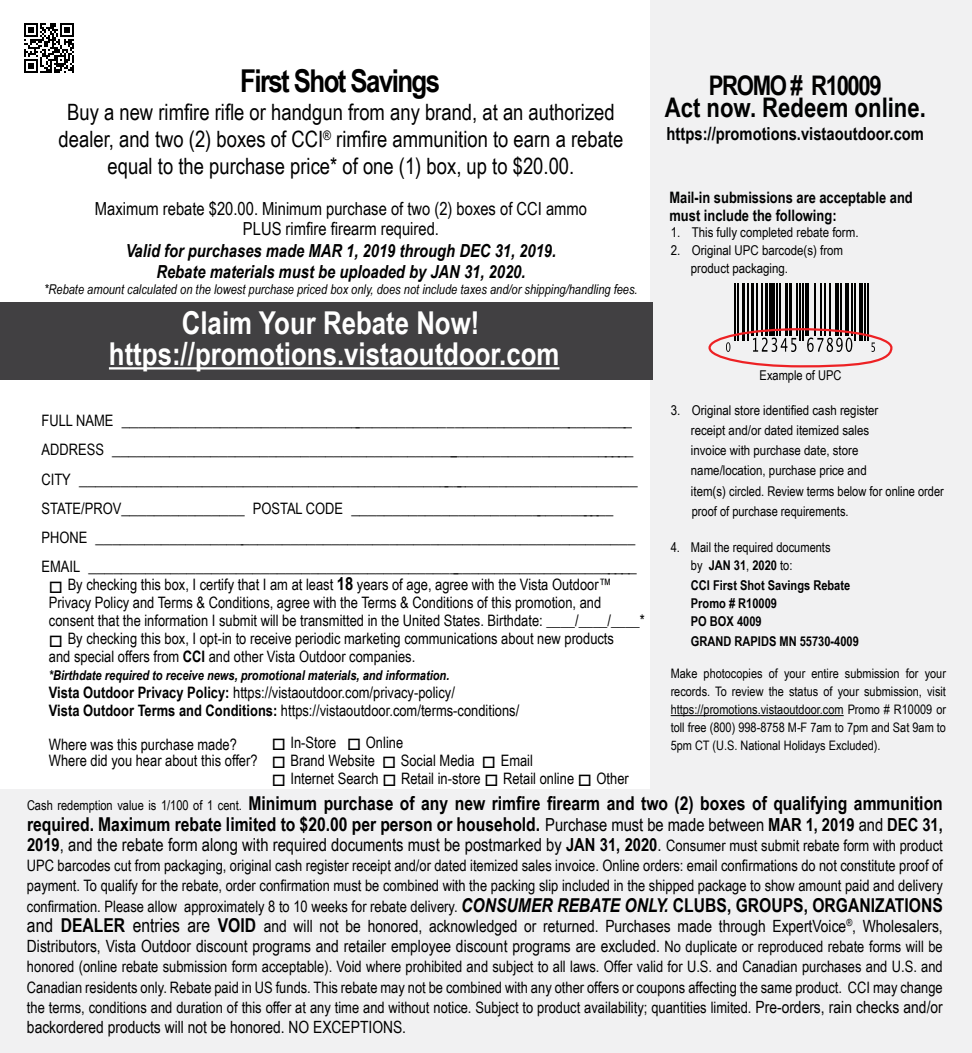
<style>
.page{position:relative;width:972px;height:1053px;background:#fff}
.page>*{position:absolute;margin:0;border:0;box-sizing:border-box;transform-origin:0 0}
.t1{font:700 31.5px/31.5px "Arial Narrow";color:#fff;text-align:center}
.t2{font:700 31.5px "Arial Narrow";letter-spacing:-.05em;color:#000}
.t3{font:700 27px "Arial Narrow";color:#000101}
.t4{font:700 27px "Arial Narrow";letter-spacing:-.05em;color:#000}
.t5{font:22.5px/27px "Arial Narrow";color:#000101;text-align:center}
.t6{font:700 19.12px/20.2px "Arial Narrow";color:#000}
.t7{font:700 18px/29.2px "Arial Narrow";color:#000}
.t8{font:18px/20.2px "Arial Narrow";color:#000;text-align:center}
.t9{font:italic 700 18px/21.6px "Arial Narrow";color:#000101;text-align:center}
.t10{font:700 18px "Arial Narrow";color:#000101}
.t11{font:16.88px/20.2px "Arial Narrow";color:#000}
.t12{font:15.75px/18px "Arial Narrow";color:#000}
.t13{font:700 15.75px/18px "Arial Narrow";color:#000101}
.t14{font:13.5px/20.2px "Arial Narrow";color:#000;scale:1.04 1}
.t15{font:italic 13.5px "Arial Narrow";color:#000101}
.t16{font:700 13.5px/18px "Arial Narrow";color:#000}
.t17{font:italic 700 13.5px "Arial Narrow";color:#000}
.t18{font:13.5px/18px "Arial Narrow";color:#000}
.t19{font:13.05px/18px "Arial Narrow";color:#000101;text-align:justify}
.s1{font-weight:400;font-size:15.75px}
.s2{font-weight:700;font-size:18px}
.s3{font-weight:700}
.s4{color:#000}
.s5{font-weight:400;font-size:13.5px}
.s6{font-weight:400;font-size:18px}
.s7{font-size:18px}
.s8{font-size:15.75px}
.s9{font-weight:700;font-style:italic;font-size:19.12px}
.s10{font-weight:700;font-size:19.12px}
.s11{font-size:19.12px}
.s12{font-size:16.88px}
</style>
<div class="page">
<div style="left:650px;top:0;width:322px;height:1053px;background:#f1f1f2"></div>
<hr style="left:671px;top:715px;width:173px;height:1px;background:#000101">
<div style="left:0;top:790px;width:972px;height:263px;background:#f1f1f2"></div>
<div style="left:0;top:303px;width:652px;height:77px;background:#414042"></div>
<hr style="left:109px;top:367px;width:451px;height:3px;background:#fff">
<hr style="left:734px;top:283px;width:1px;height:57px;background:#000">
<hr style="left:737px;top:283px;width:1px;height:57px;background:#000">
<hr style="left:743px;top:283px;width:2px;height:57px;background:#000">
<hr style="left:747px;top:283px;width:1px;height:57px;background:#000">
<hr style="left:751px;top:283px;width:3px;height:53px;background:#000">
<hr style="left:757px;top:283px;width:1px;height:53px;background:#000">
<hr style="left:761px;top:283px;width:1px;height:53px;background:#000">
<hr style="left:765px;top:283px;width:3px;height:53px;background:#000">
<div style="left:770px;top:283px;width:5px;height:53px;background:#000"></div>
<hr style="left:777px;top:283px;width:1px;height:53px;background:#000">
<hr style="left:779px;top:283px;width:2px;height:53px;background:#000">
<hr style="left:785px;top:283px;width:3px;height:53px;background:#000">
<hr style="left:789px;top:283px;width:3px;height:53px;background:#000">
<hr style="left:796px;top:283px;width:2px;height:53px;background:#000">
<hr style="left:799px;top:283px;width:1px;height:57px;background:#000">
<hr style="left:802px;top:283px;width:1px;height:57px;background:#000">
<hr style="left:805px;top:283px;width:1px;height:53px;background:#000">
<hr style="left:808px;top:283px;width:1px;height:53px;background:#000">
<hr style="left:815px;top:283px;width:1px;height:53px;background:#000">
<hr style="left:821px;top:283px;width:1px;height:53px;background:#000">
<hr style="left:825px;top:283px;width:1px;height:53px;background:#000">
<hr style="left:829px;top:283px;width:1px;height:53px;background:#000">
<hr style="left:835px;top:283px;width:4px;height:53px;background:#000">
<hr style="left:840px;top:283px;width:1px;height:53px;background:#000">
<hr style="left:845px;top:283px;width:4px;height:53px;background:#000">
<hr style="left:852px;top:283px;width:1px;height:53px;background:#000">
<hr style="left:854px;top:283px;width:2px;height:57px;background:#000">
<hr style="left:859px;top:283px;width:4px;height:57px;background:#000">
<hr style="left:864px;top:283px;width:2px;height:57px;background:#000">
<hr style="left:867px;top:283px;width:1px;height:57px;background:#000">
<svg style="left:807px;top:338px;width:45px;height:14px"></svg>
<svg style="left:753px;top:338px;width:43px;height:14px"></svg>
<svg style="left:726px;top:342px;width:4px;height:10px"></svg>
<svg style="left:872px;top:343px;width:3px;height:9px"></svg>
<div style="left:708px;top:328px;width:185px;height:39px;border:2px solid #ed2124;border-radius:50%"></div>
<svg style="left:24px;top:23px;width:50px;height:50px"></svg>
<h1 class="t2" style="left:240px;top:57px;width:202px">First Shot Savings</h1>
<h3 class="t5" style="left:59px;top:98px;width:566px">Buy a new rimfire rifle or handgun from any brand, at an authorized dealer, and two (2) boxes of CCI<sup>®</sup> rimfire ammunition to earn a rebate equal to the purchase price* of one (1) box, up to $20.00.</h3>
<p class="t8" style="left:95px;top:198px;width:494px">Maximum rebate $20.00. Minimum purchase of two (2) boxes of CCI ammo<br>PLUS rimfire firearm required.</p>
<p class="t9" style="left:126px;top:239px;width:432px">Valid for purchases made MAR 1, 2019 through DEC 31, 2019.<br>Rebate materials must be uploaded by JAN 31, 2020.</p>
<p class="t15" style="left:44px;top:280px;width:595px">*Rebate amount calculated on the lowest purchase priced box only, does not include taxes and/or shipping/handling fees.</p>
<h1 class="t1" style="left:109px;top:305px;width:452px">Claim Your Rebate Now! https://promotions.vistaoutdoor.com</h1>
<p class="t7" style="left:42px;top:404px;width:598px"><span class="s1">FULL NAME</span> _______________________________________________________________ <span class="s1">ADDRESS</span> _________________________________________________________________ <span class="s1">CITY</span> _____________________________________________________________________ <span class="s1">STATE/PROV</span>_______________ <span class="s1">POSTAL CODE</span> _________________________________ <span class="s1">PHONE</span> __________________________________________________________________ <span class="s1">EMAIL</span> ____________________________________________________________________</p>
<p class="t12" style="left:49px;top:575px;width:597px">□ By checking this box, I certify that I am at least <span class="s2">18</span> years of age, agree with the Vista Outdoor™<br>Privacy Policy and Terms &amp; Conditions, agree with the Terms &amp; Conditions of this promotion, and consent that the information I submit will be transmitted in the United States. Birthdate: ____/____/____*</p>
<p class="t12" style="left:49px;top:629px;width:567px">□ By checking this box, I opt-in to receive periodic marketing communications about new products and special offers from <span class="s3">CCI</span> and other Vista Outdoor companies.</p>
<p class="t17" style="left:49px;top:665px;width:402px">*Birthdate required to receive news, promotional materials, and information.</p>
<p class="t12" style="left:49px;top:683px;width:472px"><span class="s3">Vista Outdoor Privacy Policy:</span> https://vistaoutdoor.com/privacy-policy/<br><span class="s3">Vista Outdoor Terms and Conditions:</span> https://vistaoutdoor.com/terms-conditions/</p>
<p class="t12" style="left:49px;top:735px;width:190px">Where was this purchase made?</p>
<p class="t12" style="left:49px;top:733px;width:486px;text-indent:223px">□ In-Store □ Online<br>Where did you hear about this offer? □ Brand Website □ Social Media □ Email</p>
<p class="t12" style="left:272px;top:769px;width:359px">□ Internet Search □ Retail in-store □ Retail online □ Other</p>
<h2 class="t4" style="left:709px;top:65px;width:175px">PROMO # R10009</h2>
<h2 class="t3" style="left:665px;top:87px;width:263px">Act now. Redeem online.</h2>
<p class="t10" style="left:667px;top:120px;width:259px">https://promotions.vistaoutdoor.com</p>
<p class="t13" style="left:669px;top:188px;width:245px">Mail-in submissions are acceptable and must include the following:</p>
<p class="t14" style="left:671px;top:221px;width:182px">1. This fully completed rebate form.</p>
<p class="t14" style="left:691px;top:241px;width:148px;line-height:18px;text-indent:-20px">2. Original UPC barcode(s) from product packaging.</p>
<p class="t18" style="left:760px;top:366px;width:83px">Example of UPC</p>
<p class="t14" style="left:691px;top:399px;width:245px;text-indent:-20px">3. Original store identified cash register<br>receipt and/or dated itemized sales<br>invoice with purchase date, store<br>name/location, purchase price and<br>item(s) circled. Review terms below for online order proof of purchase requirements.</p>
<p class="t18" style="left:691px;top:538px;width:141px;text-indent:-20px">4. Mail the required documents by <span class="s3">JAN 31</span>, <span class="s3">2020</span> to:</p>
<p class="t16" style="left:691px;top:576px;width:161px">CCI First Shot Savings Rebate<br>Promo # R10009<br>PO BOX 4009</p>
<p class="t16" style="left:691px;top:632px;width:169px">GRAND RAPIDS MN 55730-4009</p>
<p class="t19" style="left:671px;top:664px;width:277px"><span class="s4">Make photocopies of your entire submission for your records.</span> To review the status of your submission, visit https://promotions.vistaoutdoor.com Promo # R10009 or toll free (800) 998-8758 M-F 7am to 7pm and Sat 9am to 5pm CT (U.S. National Holidays Excluded).</p>
<p class="t6" style="left:27px;top:793px;width:917px"><span class="s5">Cash redemption value is 1/100 of 1 cent.</span> Minimum purchase of any new rimfire firearm and two (2) boxes of qualifying ammunition required. Maximum rebate limited to $20.00 per person or household. <span class="s6">Purchase must be made between</span> <span class="s7">MAR 1, 2019</span> <span class="s6">and</span> <span class="s7">DEC 31,</span></p>
<p class="t8" style="left:27px;top:834px;width:917px"><span class="s3">2019</span>, and the rebate form along with required documents must be postmarked by <span class="s3">JAN 31, 2020</span>. <span class="s8">Consumer must submit rebate form with product</span></p>
<p class="t12" style="left:27px;top:855px;width:917px;line-height:20.2px;text-align:justify">UPC barcodes cut from packaging, original cash register receipt and/or dated itemized sales invoice. Online orders: email confirmations do not constitute proof of payment. To qualify for the rebate, order confirmation must be combined with the packing slip included in the shipped package to show amount paid and delivery confirmation. Please allow approximately 8 to 10 weeks for rebate delivery. <span class="s9">CONSUMER REBATE ONLY.</span> <span class="s10">CLUBS, GROUPS, ORGANIZATIONS</span></p>
<p class="t11" style="left:27px;top:915px;width:917px"><span class="s11">and</span> <span class="s10">DEALER</span> <span class="s11">entries are</span> <span class="s10">VOID</span> and will not be honored, acknowledged or returned. Purchases made through ExpertVoice<sup>®</sup>, Wholesalers,<br>Distributors, Vista Outdoor discount programs and retailer employee discount programs are excluded. <span class="s8">No duplicate or reproduced rebate forms will be</span></p>
<p class="t12" style="left:27px;top:956px;width:917px;line-height:20.2px;text-align:justify">honored (online rebate submission form acceptable). Void where prohibited and subject to all laws. Offer valid for U.S. and Canadian purchases and U.S. and Canadian residents only. Rebate paid in US funds. This rebate may not be combined with any other offers or coupons affecting the same product. CCI may change the terms, conditions and duration of this offer at any time and without notice. Subject to product availability; quantities limited. <span class="s12">Pre-orders, rain checks and/or</span></p>
<p class="t11" style="left:27px;top:1016px;width:381px">backordered products will not be honored. NO EXCEPTIONS.</p>
</div>
